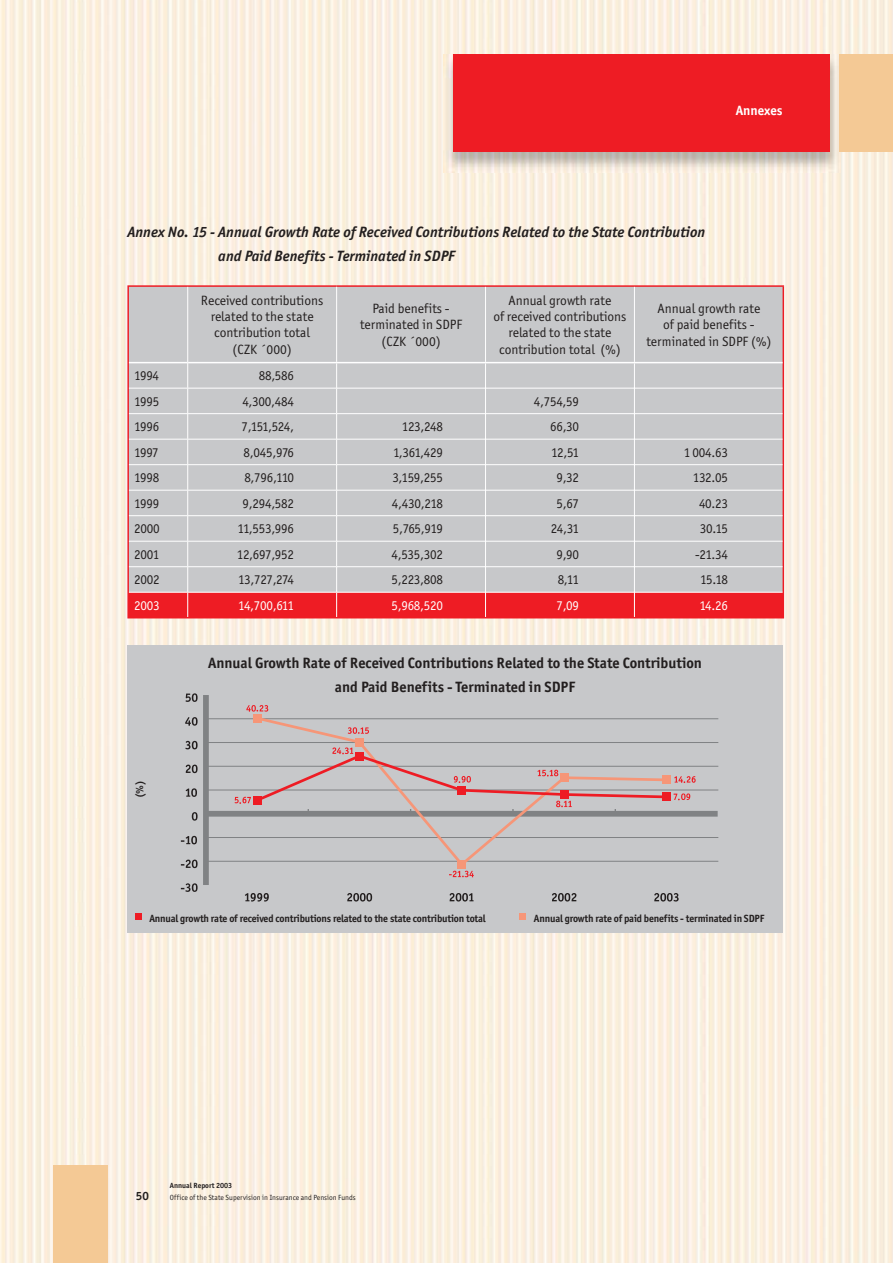
<style>
.page{position:relative;width:893px;height:1263px;background:#fff}
.page>*{position:absolute;margin:0;border:0;box-sizing:border-box;transform-origin:0 0}
.t1{font:italic 700 15px/24px "Officina San Itc TCE";color:#231f1f}
.t2{font:700 15px/24px "Officina San Itc TCE";color:#231f1f;text-align:center}
.t3{font:13.5px/16.2px "Officina San Itc TCE Boo";color:#231f1f;text-align:center}
.t4{font:13.5px "Officina San Itc TCE Boo";letter-spacing:-.02em;color:#fff}
.t5{font:700 13.5px "Officina San Itc TCE";color:#fff}
.t6{font:700 12px "Officina San Itc TCE";color:#231f1f}
.t7{font:700 10.5px "Officina San Itc TCE";letter-spacing:-.015em;color:#231f1f}
.t8{font:7.5px "Officina San Itc TCE Boo";color:#231f1f}
.t9{font:700 7.5px "Officina San Itc TCE";color:#231f1f}
</style>
<div class="page">
<img style="left:0;top:0;width:892px;height:1263px">
<div style="left:54px;top:1165px;width:54px;height:98px;background:#f4c995"></div>
<img style="left:444px;top:55px;width:396px;height:118px">
<div style="left:453px;top:54px;width:377px;height:98px;background:#ee1c24"></div>
<div style="left:839px;top:54px;width:53px;height:98px;background:#f4c995"></div>
<div style="left:129px;top:287px;width:653px;height:75px;background:#c7c8ca"></div>
<hr style="left:127px;top:287px;width:2px;height:76px;background:#ee1c24">
<hr style="left:127px;top:363px;width:2px;height:25px;background:#ee1c24">
<hr style="left:127px;top:388px;width:2px;height:26px;background:#ee1c24">
<hr style="left:127px;top:414px;width:2px;height:25px;background:#ee1c24">
<hr style="left:127px;top:439px;width:2px;height:26px;background:#ee1c24">
<hr style="left:127px;top:465px;width:2px;height:25px;background:#ee1c24">
<hr style="left:127px;top:490px;width:2px;height:26px;background:#ee1c24">
<hr style="left:127px;top:516px;width:2px;height:25px;background:#ee1c24">
<hr style="left:127px;top:541px;width:2px;height:26px;background:#ee1c24">
<hr style="left:127px;top:567px;width:2px;height:25px;background:#ee1c24">
<hr style="left:127px;top:592px;width:2px;height:25px;background:#ee1c24">
<hr style="left:127px;top:285px;width:209px;height:2px;background:#ee1c24">
<hr style="left:782px;top:287px;width:2px;height:76px;background:#ee1c24">
<hr style="left:782px;top:363px;width:2px;height:25px;background:#ee1c24">
<hr style="left:782px;top:388px;width:2px;height:26px;background:#ee1c24">
<hr style="left:782px;top:414px;width:2px;height:25px;background:#ee1c24">
<hr style="left:782px;top:439px;width:2px;height:26px;background:#ee1c24">
<hr style="left:782px;top:465px;width:2px;height:25px;background:#ee1c24">
<hr style="left:782px;top:490px;width:2px;height:26px;background:#ee1c24">
<hr style="left:782px;top:516px;width:2px;height:25px;background:#ee1c24">
<hr style="left:782px;top:541px;width:2px;height:26px;background:#ee1c24">
<hr style="left:782px;top:567px;width:2px;height:25px;background:#ee1c24">
<hr style="left:782px;top:592px;width:2px;height:25px;background:#ee1c24">
<hr style="left:127px;top:617px;width:209px;height:1px;background:#ee1c24">
<hr style="left:336px;top:285px;width:448px;height:2px;background:#ee1c24">
<hr style="left:336px;top:617px;width:448px;height:1px;background:#ee1c24">
<hr style="left:336px;top:287px;width:1px;height:75px;background:#fff">
<hr style="left:485px;top:287px;width:1px;height:75px;background:#fff">
<hr style="left:634px;top:287px;width:1px;height:75px;background:#fff">
<hr style="left:129px;top:362px;width:58px;height:1px;background:#fff">
<hr style="left:188px;top:362px;width:594px;height:1px;background:#fff">
<hr style="left:187px;top:287px;width:1px;height:76px;background:#fff">
<svg style="left:128px;top:363px;width:655px;height:254px;background:#cdb9bc"></svg>
<div style="left:127px;top:645px;width:655px;height:288px;background:#c7c8ca"></div>
<div style="left:206px;top:811px;width:511px;height:6px;background:#808284"></div>
<svg style="left:181px;top:883px;width:16px;height:9px"></svg>
<svg style="left:181px;top:860px;width:16px;height:8px"></svg>
<svg style="left:181px;top:836px;width:16px;height:8px"></svg>
<svg style="left:192px;top:812px;width:5px;height:9px"></svg>
<svg style="left:186px;top:788px;width:11px;height:9px"></svg>
<svg style="left:186px;top:765px;width:11px;height:8px"></svg>
<svg style="left:185px;top:741px;width:12px;height:8px"></svg>
<svg style="left:185px;top:717px;width:12px;height:9px"></svg>
<svg style="left:186px;top:693px;width:11px;height:9px"></svg>
<div style="left:203px;top:695px;width:6px;height:190px;background:#808284"></div>
<hr style="left:206px;top:861px;width:512px;height:1px;background:#808284">
<hr style="left:206px;top:837px;width:512px;height:1px;background:#808284">
<hr style="left:206px;top:790px;width:512px;height:1px;background:#808284">
<hr style="left:206px;top:766px;width:512px;height:1px;background:#808284">
<hr style="left:206px;top:742px;width:512px;height:1px;background:#808284">
<hr style="left:206px;top:718px;width:512px;height:1px;background:#808284">
<svg style="left:254px;top:715px;width:415px;height:148px"></svg>
<div style="left:253px;top:714px;width:8px;height:8px;background:#f69678"></div>
<div style="left:355px;top:738px;width:8px;height:8px;background:#f69678"></div>
<div style="left:457px;top:860px;width:9px;height:8px;background:#f69678"></div>
<svg style="left:654px;top:893px;width:24px;height:9px"></svg>
<svg style="left:552px;top:893px;width:24px;height:9px"></svg>
<svg style="left:449px;top:893px;width:24px;height:9px"></svg>
<svg style="left:347px;top:893px;width:25px;height:9px"></svg>
<svg style="left:245px;top:893px;width:24px;height:9px"></svg>
<svg style="left:246px;top:705px;width:22px;height:7px"></svg>
<svg style="left:348px;top:727px;width:21px;height:7px"></svg>
<svg style="left:449px;top:871px;width:25px;height:6px"></svg>
<svg style="left:235px;top:747px;width:460px;height:67px"></svg>
<div style="left:135px;top:913px;width:6px;height:7px;background:#ee1c24"></div>
<div style="left:519px;top:913px;width:6px;height:7px;background:#f69678"></div>
<p class="t5" style="left:735px;top:105px;width:48px">Annexes</p>
<p class="t1" style="left:218px;top:221px;width:488px;text-indent:-91px">Annex No. 15 - Annual Growth Rate of Received Contributions Related to the State Contribution and Paid Benefits - Terminated in SDPF</p>
<p class="t3" style="left:201px;top:293px;width:124px">Received contributions related to the state contribution total (CZK ´000)</p>
<p class="t3" style="left:360px;top:301px;width:103px">Paid benefits - terminated in SDPF (CZK ´000)</p>
<p class="t3" style="left:493px;top:293px;width:135px">Annual growth rate<br>of received contributions related to the state contribution total (%)</p>
<p class="t3" style="left:646px;top:301px;width:127px">Annual growth rate<br>of paid benefits - terminated in SDPF (%)</p>
<p class="t3" style="left:134px;top:369px;width:26px">1994</p>
<p class="t3" style="left:259px;top:369px;width:37px">88,586</p>
<p class="t3" style="left:134px;top:394px;width:27px">1995</p>
<p class="t3" style="left:242px;top:394px;width:53px">4,300,484</p>
<p class="t3" style="left:534px;top:394px;width:47px">4,754,59</p>
<p class="t3" style="left:134px;top:420px;width:27px">1996</p>
<p class="t3" style="left:241px;top:420px;width:54px">7,151,524,</p>
<p class="t3" style="left:402px;top:420px;width:42px">123,248</p>
<p class="t3" style="left:550px;top:420px;width:31px">66,30</p>
<p class="t3" style="left:134px;top:445px;width:26px">1997</p>
<p class="t3" style="left:243px;top:445px;width:52px">8,045,976</p>
<p class="t3" style="left:393px;top:445px;width:51px">1,361,429</p>
<p class="t3" style="left:551px;top:445px;width:29px">12,51</p>
<p class="t3" style="left:683px;top:445px;width:46px">1 004.63</p>
<p class="t3" style="left:134px;top:471px;width:27px">1998</p>
<p class="t3" style="left:244px;top:471px;width:51px">8,796,110</p>
<p class="t3" style="left:392px;top:471px;width:52px">3,159,255</p>
<p class="t3" style="left:556px;top:471px;width:24px">9,32</p>
<p class="t3" style="left:692px;top:471px;width:37px">132.05</p>
<p class="t3" style="left:134px;top:496px;width:27px">1999</p>
<p class="t3" style="left:243px;top:496px;width:53px">9,294,582</p>
<p class="t3" style="left:392px;top:496px;width:52px">4,430,218</p>
<p class="t3" style="left:556px;top:496px;width:24px">5,67</p>
<p class="t3" style="left:699px;top:496px;width:31px">40.23</p>
<p class="t3" style="left:134px;top:522px;width:27px">2000</p>
<p class="t3" style="left:237px;top:522px;width:58px">11,553,996</p>
<p class="t3" style="left:393px;top:522px;width:52px">5,765,919</p>
<p class="t3" style="left:551px;top:522px;width:30px">24,31</p>
<p class="t3" style="left:700px;top:522px;width:30px">30.15</p>
<p class="t3" style="left:134px;top:547px;width:27px">2001</p>
<p class="t3" style="left:237px;top:547px;width:59px">12,697,952</p>
<p class="t3" style="left:391px;top:547px;width:53px">4,535,302</p>
<p class="t3" style="left:556px;top:547px;width:24px">9,90</p>
<p class="t3" style="left:695px;top:547px;width:34px">-21.34</p>
<p class="t3" style="left:134px;top:573px;width:27px">2002</p>
<p class="t3" style="left:238px;top:573px;width:57px">13,727,274</p>
<p class="t3" style="left:391px;top:573px;width:53px">5,223,808</p>
<p class="t3" style="left:557px;top:573px;width:23px">8,11</p>
<p class="t3" style="left:700px;top:573px;width:29px">15.18</p>
<p class="t4" style="left:134px;top:600px;width:27px">2003</p>
<p class="t4" style="left:238px;top:600px;width:57px">14,700,611</p>
<p class="t4" style="left:391px;top:600px;width:53px">5,968,520</p>
<p class="t4" style="left:556px;top:600px;width:24px">7,09</p>
<p class="t4" style="left:699px;top:600px;width:30px">14.26</p>
<p class="t7" style="left:135px;top:798px;width:20px;rotate:-90deg">(%)</p>
<p class="t2" style="left:208px;top:653px;width:495px">Annual Growth Rate of Received Contributions Related to the State Contribution and Paid Benefits - Terminated in SDPF</p>
<p class="t7" style="left:149px;top:914px;width:338px">Annual growth rate of received contributions related to the state contribution total</p>
<p class="t7" style="left:534px;top:914px;width:232px">Annual growth rate of paid benefits - terminated in SDPF</p>
<p class="t6" style="left:136px;top:1191px;width:14px">50</p>
<p class="t9" style="left:170px;top:1183px;width:64px">Annual Report 2003</p>
<p class="t8" style="left:170px;top:1195px;width:187px">Office of the State Supervision in Insurance and Pension Funds</p>
</div>
